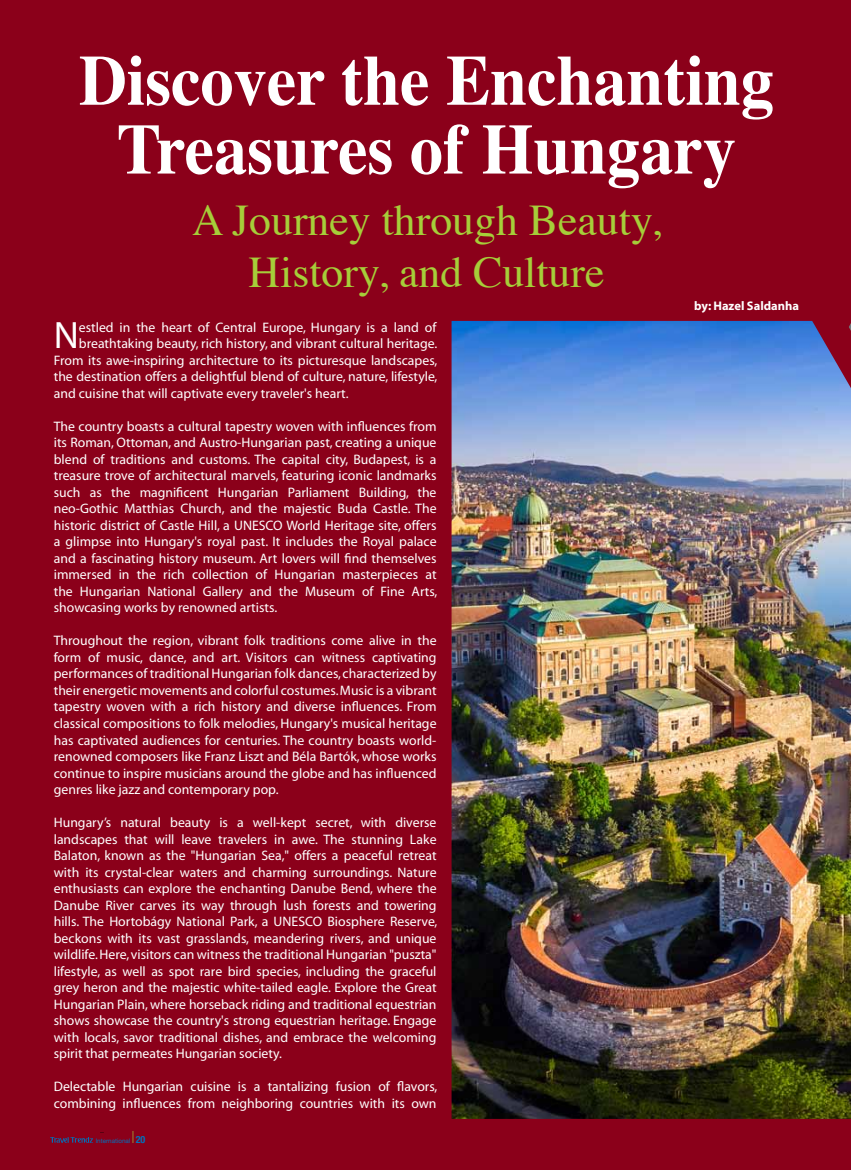
<style>
.page{position:relative;width:851px;height:1170px;background:#fff}
.page>*{position:absolute;margin:0;border:0;box-sizing:border-box;transform-origin:0 0}
.t1{font:700 71.25px/68.8px "Times";color:#fff;text-align:center;scale:.93 1}
.t2{font:43.75px/52.5px "Times";color:#a6ce39;text-align:center}
.t3{font:38.25px "Myriad";color:#fff}
.t4{font:13.75px/16.5px "Myriad";color:#fff;text-align:justify}
.t5{font:700 12.5px "Myriad";color:#fff}
.t6{font:700 condensed 10px "Helvetica Neue";color:#0072bc}
.t7{font:6.25px "Helvetica Neue";color:#0072bc}
.s1{color:#a6ce39}
</style>
<div class="page">
<div style="left:0;top:0;width:850px;height:1169px;background:#8b001a"></div>
<svg style="left:50px;top:1132px;width:54px;height:10px"></svg>
<img style="left:451px;top:321px;width:399px;height:797px">
<svg style="left:848px;top:323px;width:2px;height:8px"></svg>
<h1 class="t1" style="left:79px;top:39px;width:748px">Discover the Enchanting<br>Treasures of Hungary</h1>
<h2 class="t2" style="left:192px;top:190px;width:470px">A Journey through Beauty,<br>History, and Culture</h2>
<h3 class="t3" style="left:54px;top:316px;width:21px">N</h3>
<p class="t4" style="left:79px;top:319px;width:359px">estled in the heart of Central Europe, Hungary is a land of</p>
<p class="t4" style="left:79px;top:336px;width:360px">breathtaking beauty, rich history, and vibrant cultural heritage.</p>
<p class="t4" style="left:54px;top:352px;width:385px">From its awe-inspiring architecture to its picturesque landscapes,</p>
<p class="t4" style="left:54px;top:369px;width:385px">the destination offers a delightful blend of culture, nature, lifestyle,</p>
<p class="t4" style="left:54px;top:385px;width:296px">and cuisine that will captivate every traveler's heart.</p>
<p class="t4" style="left:54px;top:418px;width:384px">The country boasts a cultural tapestry woven with influences from its Roman, Ottoman, and Austro-Hungarian past, creating a unique blend of traditions and customs. The capital city, Budapest, is a treasure trove of architectural marvels, featuring iconic landmarks such as the magnificent Hungarian Parliament Building, the neo-Gothic Matthias Church, and the majestic Buda Castle. The historic district of Castle Hill, a UNESCO</p>
<p class="t4" style="left:54px;top:517px;width:385px;text-indent:232px">World Heritage site, offers a glimpse into Hungary's royal past. It includes the Royal palace and a fascinating history museum. Art lovers will find themselves immersed in the rich collection of Hungarian masterpieces at the Hungarian National Gallery and the Museum of Fine Arts, showcasing works by renowned artists.</p>
<p class="t4" style="left:54px;top:633px;width:384px">Throughout the region, vibrant folk traditions come alive in the form of music, dance, and art. Visitors can witness captivating performances of traditional Hungarian folk dances, characterized by their energetic movements and colorful costumes. Music is a vibrant tapestry woven with a rich history and diverse influences. From classical compositions to folk melodies, Hungary's musical heritage has captivated audiences for centuries. The country boasts world&shy;renowned composers like Franz Liszt and Béla Bartók, whose works continue to inspire musicians around the globe and has influenced genres like jazz and contemporary pop.</p>
<p class="t4" style="left:54px;top:814px;width:384px">Hungary’s natural beauty is a well-kept secret, with diverse landscapes that will leave travelers in awe. The stunning Lake Balaton, known as the "Hungarian Sea," offers a peaceful retreat with its crystal-clear waters and charming surroundings. Nature enthusiasts can explore the enchanting Danube Bend, where the Danube River carves its way through lush forests and towering hills. The Hortobágy National Park, a UNESCO</p>
<p class="t4" style="left:54px;top:913px;width:385px;text-indent:274px">Biosphere Reserve, beckons with its vast grasslands, meandering rivers, and unique wildlife. Here, visitors can witness the traditional Hungarian "puszta" lifestyle, as well as spot rare bird species, including the graceful grey heron and the majestic white-tailed eagle. Explore the Great Hungarian Plain, where horseback riding and traditional equestrian shows showcase the country's strong equestrian heritage. Engage with locals, savor traditional dishes, and embrace the welcoming spirit that permeates Hungarian society.</p>
<p class="t4" style="left:54px;top:1078px;width:385px">Delectable Hungarian cuisine is a tantalizing fusion of flavors, combining influences from neighboring countries with its own</p>
<p class="t7" style="left:96px;top:1135px;width:36px">International</p>
<p class="t6" style="left:132px;top:1130px;width:14px"><span class="s1">❘</span> 20</p>
<p class="t5" style="left:694px;top:299px;width:107px">by: Hazel Saldanha</p>
</div>
